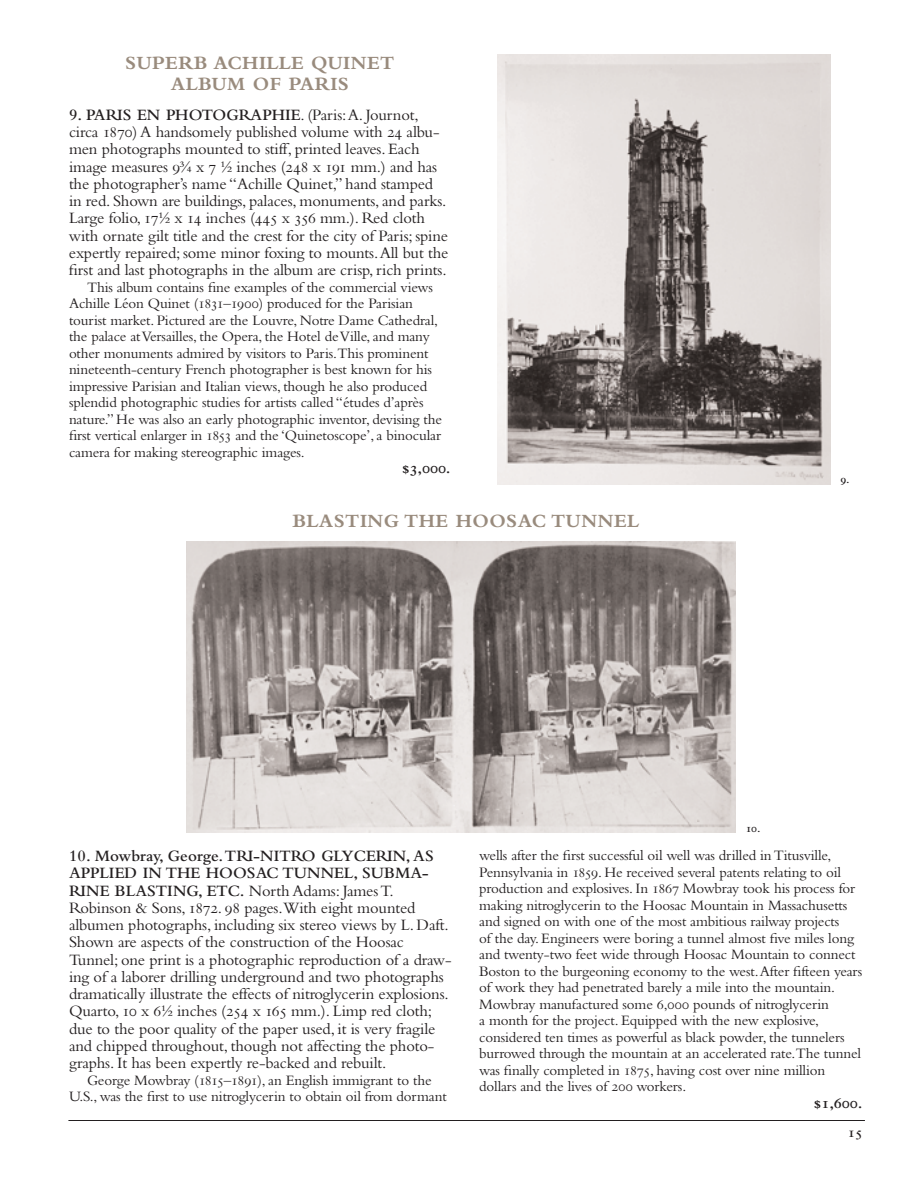
<style>
.page{position:relative;width:918px;height:1188px;background:#fff}
.page>*{position:absolute;margin:0;border:0;box-sizing:border-box;transform-origin:0 0}
.t1{font:700 19.5px/21px "Bembo";letter-spacing:.025em;color:#998b7d;text-align:center}
.t2{font:16.5px/17.2px "Bembo";letter-spacing:-.01em;color:#231f20}
.t3{font:16.5px "Bembo Semibold Expert";letter-spacing:-.01em;color:#231f20}
.t4{font:15px/16.5px "Bembo";letter-spacing:-.01em;color:#231f20}
.t5{font:15px "Bembo Semibold Os F";color:#231f20}
.t6{font:12px "Bembo Semibold Os F";color:#231f20}
.s1{font-weight:600}
.s2{font-family:"Bembo Expert"}
</style>
<div class="page">
<hr style="left:68px;top:1120px;width:797px;height:1px;background:#231f20">
<img style="left:497px;top:54px;width:333px;height:430px">
<img style="left:186px;top:541px;width:550px;height:292px">
<h1 class="t1" style="left:125px;top:54px;width:271px">SUPERB ACHILLE QUINET<br>ALBUM OF PARIS</h1>
<p class="t2" style="left:69px;top:108px;width:381px"><span class="s1">9. PARIS EN PHOTOGRAPHIE</span>. (Paris:A. Journot, circa <span class="s2">1870</span>) A handsomely published volume with <span class="s2">24</span> albu&shy;men photographs mounted to stiff, printed leaves. Each image measures <span class="s2">9¾</span> x <span class="s2">7 ½</span> inches (<span class="s2">248</span> x <span class="s2">191</span> mm.) and has the photographer’s name “Achille Quinet,” hand stamped in red. Shown are buildings, palaces, monuments, and parks.<br>Large folio, <span class="s2">17½</span> x <span class="s2">14</span> inches (<span class="s2">445</span> x <span class="s2">356</span> mm.). Red cloth with ornate gilt title and the crest for the city of Paris; spine expertly repaired; some minor foxing to mounts.All but the first and last photographs in the album are crisp, rich prints.</p>
<p class="t4" style="left:69px;top:280px;width:374px;text-indent:18px">This album contains fine examples of the commercial views Achille Léon Quinet (<span class="s2">1831</span>–<span class="s2">1900</span>) produced for the Parisian tourist market. Pictured are the Louvre, Notre Dame Cathedral, the palace at Versailles, the Opera, the Hotel de Ville, and many other monuments admired by visitors to Paris.This prominent nineteenth-century French photographer is best known for his impressive Parisian and Italian views, though he also produced splendid photographic studies for artists called “études d’après nature.” He was also an early photographic inventor, devising the first vertical enlarger in <span class="s2">1853</span> and the ‘Quinetoscope’, a binocular camera for making stereographic images.</p>
<p class="t3" style="left:402px;top:458px;width:50px">$3,000.</p>
<h1 class="t1" style="left:293px;top:512px;width:348px">BLASTING THE HOOSAC TUNNEL</h1>
<p class="t6" style="left:840px;top:475px;width:11px">9.</p>
<p class="t6" style="left:746px;top:824px;width:16px">10.</p>
<p class="t2" style="left:69px;top:849px;width:384px"><span class="s1">10. Mowbray, George.TRI-NITRO GLYCERIN,AS APPLIED IN THE HOOSAC TUNNEL, SUBMA-RINE BLASTING, ETC.</span> North Adams: James T.<br>Robinson &amp; Sons, <span class="s2">1872</span>. <span class="s2">98</span> pages.With eight mounted albumen photographs, including six stereo views by L. Daft.<br>Shown are aspects of the construction of the Hoosac Tunnel; one print is a photographic reproduction of a draw&shy;ing of a laborer drilling underground and two photographs dramatically illustrate the effects of nitroglycerin explosions.<br>Quarto, <span class="s2">10</span> x <span class="s2">6½</span> inches (<span class="s2">254</span> x <span class="s2">165</span> mm.). Limp red cloth; due to the poor quality of the paper used, it is very fragile and chipped throughout, though not affecting the photo&shy;graphs. It has been expertly re-backed and rebuilt.</p>
<p class="t4" style="left:69px;top:1073px;width:379px;text-align:center">George Mowbray (<span class="s2">1815</span>–<span class="s2">1891</span>), an English immigrant to the<br>U.S., was the first to use nitroglycerin to obtain oil from dormant</p>
<p class="t4" style="left:479px;top:849px;width:384px">wells after the first successful oil well was drilled in Titusville, Pennsylvania in <span class="s2">1859</span>. He received several patents relating to oil production and explosives. In <span class="s2">1867</span> Mowbray took his process for making nitroglycerin to the Hoosac Mountain in Massachusetts and signed on with one of the most ambitious railway projects<br>of the day. Engineers were boring a tunnel almost five miles long and twenty-two feet wide through Hoosac Mountain to connect Boston to the burgeoning economy to the west.After fifteen years of work they had penetrated barely a mile into the mountain.<br>Mowbray manufactured some <span class="s2">6</span>,<span class="s2">000</span> pounds of nitroglycerin<br>a month for the project. Equipped with the new explosive, considered ten times as powerful as black powder, the tunnelers burrowed through the mountain at an accelerated rate.The tunnel was finally completed in <span class="s2">1875</span>, having cost over nine million dollars and the lives of <span class="s2">200</span> workers.</p>
<p class="t3" style="left:814px;top:1092px;width:50px">$1,600.</p>
<p class="t5" style="left:848px;top:1127px;width:16px">15</p>
</div>
